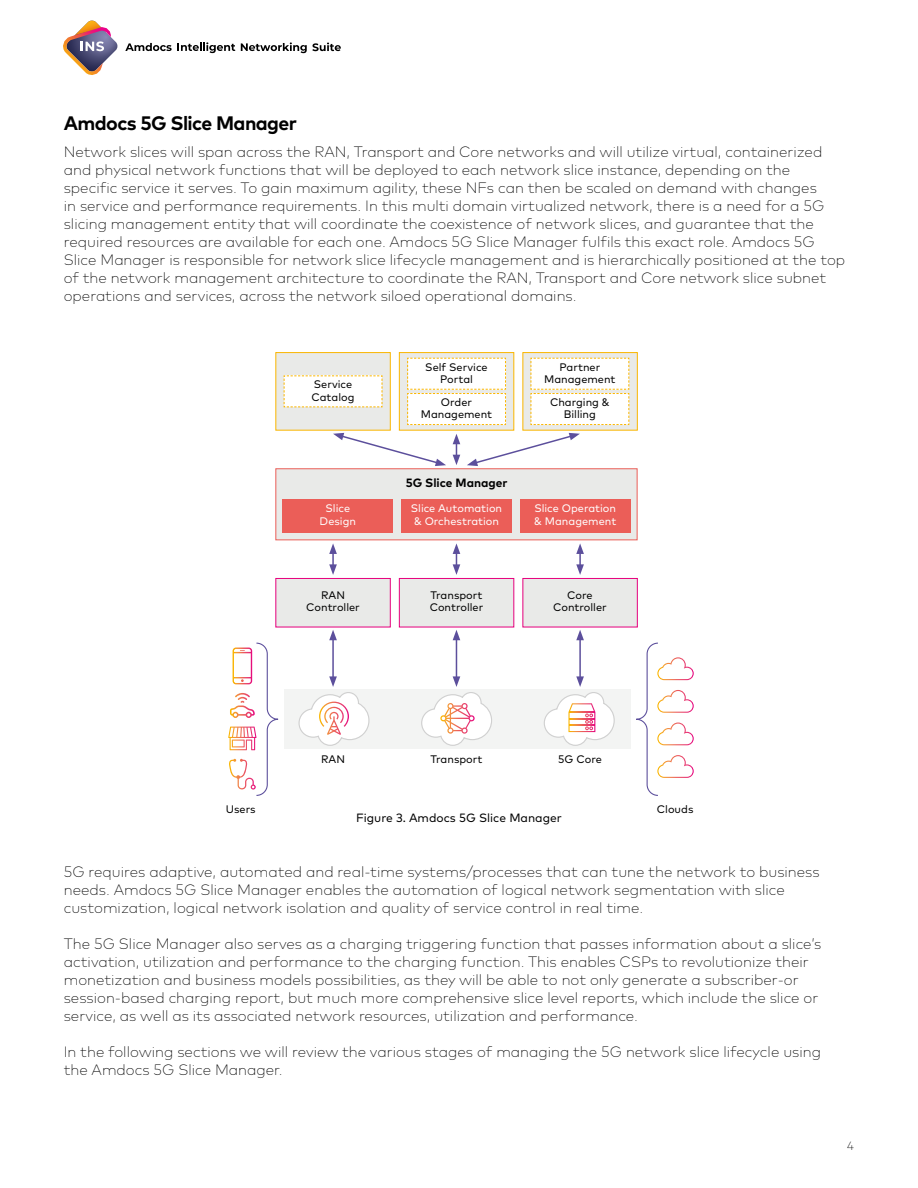
<style>
.page{position:relative;width:918px;height:1188px;background:#fff}
.page>*{position:absolute;margin:0;border:0;box-sizing:border-box;transform-origin:0 0}
.t1{font:700 19.5px "Mark Pro";letter-spacing:-.03em;color:#000}
.t2{font:200 15px/18px "Mark Pro";color:#000}
.t3{font:12px "Mark Pro";color:#000}
.t4{font:700 12px "Mark Pro";color:#000}
.t5{font:200 12px "Mark Pro";color:#000}
.t6{font:10.95px/12px "Mark Pro";color:#000;text-align:center}
.t7{font:10.95px/12px "Mark Pro";color:#fff}
</style>
<div class="page">
<div style="left:284px;top:689px;width:347px;height:59px;background:#f3f4f3"></div>
<div style="left:275px;top:352px;width:116px;height:79px;background:#e9eae8;border:1px solid #fab600"></div>
<div style="left:399px;top:352px;width:115px;height:79px;background:#e9eae8;border:1px solid #fab600"></div>
<div style="left:522px;top:352px;width:116px;height:79px;background:#e9eae8;border:1px solid #fab600"></div>
<div style="left:275px;top:468px;width:363px;height:72px;background:#e9eae8;border:1px solid #eb5e58"></div>
<div style="left:275px;top:578px;width:116px;height:49px;background:#e9eae8;border:1px solid #e6007d"></div>
<div style="left:399px;top:578px;width:115px;height:49px;background:#e9eae8;border:1px solid #e6007d"></div>
<svg style="left:407px;top:357px;width:99px;height:68px"></svg>
<svg style="left:283px;top:375px;width:100px;height:33px"></svg>
<svg style="left:530px;top:357px;width:100px;height:68px"></svg>
<div style="left:522px;top:578px;width:116px;height:49px;background:#e9eae8;border:1px solid #e6007d"></div>
<div style="left:401px;top:499px;width:111px;height:34px;background:#eb5e58"></div>
<div style="left:520px;top:499px;width:111px;height:34px;background:#eb5e58"></div>
<div style="left:282px;top:499px;width:111px;height:34px;background:#eb5e58"></div>
<svg style="left:453px;top:543px;width:7px;height:32px"></svg>
<svg style="left:453px;top:434px;width:7px;height:31px"></svg>
<hr style="left:456px;top:638px;width:1px;height:41px;background:#5c4f9c">
<svg style="left:453px;top:630px;width:7px;height:10px"></svg>
<svg style="left:333px;top:433px;width:113px;height:33px"></svg>
<svg style="left:467px;top:433px;width:113px;height:33px"></svg>
<svg style="left:329px;top:543px;width:8px;height:32px"></svg>
<hr style="left:332px;top:638px;width:2px;height:41px;background:#5c4f9c">
<svg style="left:329px;top:630px;width:8px;height:10px"></svg>
<svg style="left:576px;top:543px;width:8px;height:32px"></svg>
<hr style="left:579px;top:638px;width:2px;height:41px;background:#5c4f9c">
<svg style="left:576px;top:630px;width:8px;height:10px"></svg>
<svg style="left:298px;top:676px;width:72px;height:70px"></svg>
<svg style="left:421px;top:676px;width:71px;height:70px"></svg>
<svg style="left:544px;top:676px;width:71px;height:70px"></svg>
<svg style="left:228px;top:643px;width:50px;height:153px"></svg>
<svg style="left:636px;top:643px;width:58px;height:153px"></svg>
<svg style="left:63px;top:20px;width:55px;height:55px"></svg>
<svg style="left:125px;top:43px;width:47px;height:8px"></svg>
<svg style="left:178px;top:42px;width:57px;height:11px"></svg>
<svg style="left:241px;top:42px;width:100px;height:11px"></svg>
<h1 class="t1" style="left:64px;top:109px;width:235px">Amdocs 5G Slice Manager</h1>
<p class="t2" style="left:64px;top:141px;width:783px">Network slices will span across the RAN, Transport and Core networks and will utilize virtual, containerized and physical network functions that will be deployed to each network slice instance, depending on the specific service it serves. To gain maximum agility, these NFs can then be scaled on demand with changes<br>in service and performance requirements. In this multi domain virtualized network, there is a need for a 5G slicing management entity that will coordinate the coexistence of network slices, and guarantee that the required resources are available for each one. Amdocs 5G Slice Manager fulfils this exact role. Amdocs 5G Slice Manager is responsible for network slice lifecycle management and is hierarchically positioned at the top of the network management architecture to coordinate the RAN, Transport and Core network slice subnet operations and services, across the network siloed operational domains.</p>
<p class="t6" style="left:312px;top:378px;width:45px;text-align:left">Service<br>Catalog</p>
<p class="t7" style="left:320px;top:502px;width:38px;text-align:center">Slice<br>Design</p>
<p class="t6" style="left:306px;top:588px;width:55px">RAN<br>Controller</p>
<p class="t6" style="left:425px;top:361px;width:64px">Self Service<br>Portal</p>
<p class="t6" style="left:544px;top:360px;width:73px">Partner<br>Management</p>
<p class="t6" style="left:421px;top:395px;width:73px">Order<br>Management</p>
<p class="t6" style="left:550px;top:395px;width:61px">Charging &amp;<br>Billing</p>
<p class="t4" style="left:406px;top:474px;width:103px">5G Slice Manager</p>
<p class="t7" style="left:411px;top:502px;width:93px">Slice Automation &amp; Orchestration</p>
<p class="t7" style="left:534px;top:502px;width:84px">Slice Operation &amp; Management</p>
<p class="t6" style="left:430px;top:588px;width:55px;text-align:left">Transport<br>Controller</p>
<p class="t6" style="left:553px;top:588px;width:55px">Core<br>Controller</p>
<p class="t6" style="left:321px;top:752px;width:25px">RAN</p>
<p class="t6" style="left:430px;top:752px;width:54px">Transport</p>
<p class="t6" style="left:558px;top:752px;width:45px">5G Core</p>
<p class="t6" style="left:226px;top:802px;width:31px">Users</p>
<p class="t6" style="left:657px;top:802px;width:38px">Clouds</p>
<p class="t3" style="left:356px;top:809px;width:207px">Figure 3. Amdocs 5G Slice Manager</p>
<p class="t2" style="left:64px;top:862px;width:757px">5G requires adaptive, automated and real-time systems/processes that can tune the network to business needs. Amdocs 5G Slice Manager enables the automation of logical network segmentation with slice customization, logical network isolation and quality of service control in real time.</p>
<p class="t2" style="left:64px;top:934px;width:759px">The 5G Slice Manager also serves as a charging triggering function that passes information about a slice’s activation, utilization and performance to the charging function. This enables CSPs to revolutionize their monetization and business models possibilities, as they will be able to not only generate a subscriber-or session-based charging report, but much more comprehensive slice level reports, which include the slice or service, as well as its associated network resources, utilization and performance.</p>
<p class="t2" style="left:64px;top:1042px;width:759px">In the following sections we will review the various stages of managing the 5G network slice lifecycle using the Amdocs 5G Slice Manager.</p>
<p class="t5" style="left:847px;top:1137px;width:8px">4</p>
</div>
